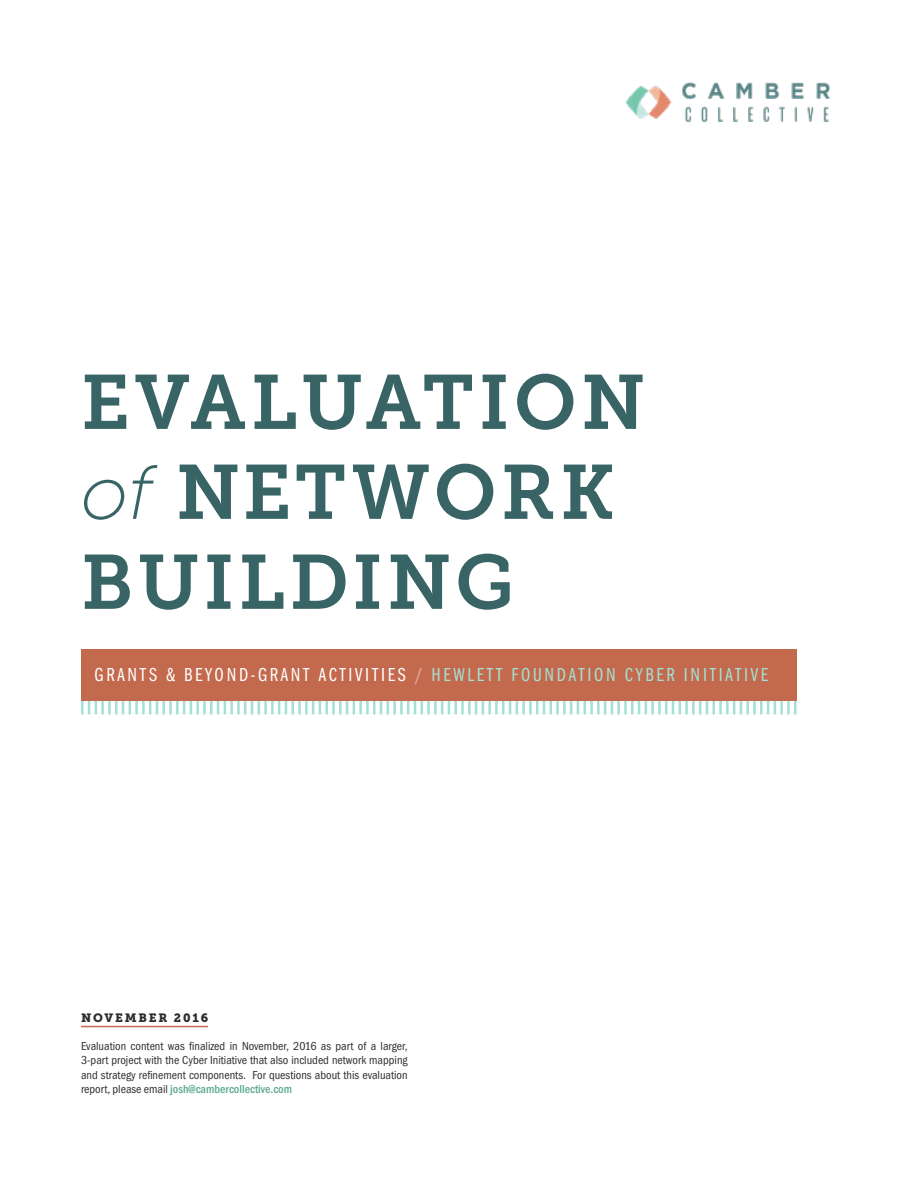
<style>
.page{position:relative;width:918px;height:1188px;background:#fff}
.page>*{position:absolute;margin:0;border:0;box-sizing:border-box;transform-origin:0 0}
.t1{font:76.5px/90px "Museo Slab 700";letter-spacing:.05em;color:#386465}
.t2{font:19.5px "Franklin Got Itc TOT Boo Com";letter-spacing:.14em;color:#a4e1d4}
.t3{font:12px/14.4px "Franklin Got Itc TOT Boo Con";color:#2d2d2d;text-align:justify}
.t4{font:12px "Franklin Got Itc TOT Med Con";color:#59a88f}
.t5{font:12px "Museo Slab 900";letter-spacing:.15em;color:#2d2d2d}
.s1{font-family:"Museo Slab 100";font-style:italic}
.s2{color:#fff}
.s3{color:#e1b4a6}
.s4{font-family:"Franklin Got Itc TOT Boo Con";color:#2d2d2d}
</style>
<div class="page">
<img style="left:625px;top:82px;width:205px;height:40px">
<svg style="left:81px;top:701px;width:715px;height:13px"></svg>
<div style="left:81px;top:649px;width:715px;height:52px;background:#c3694d"></div>
<hr style="left:81px;top:1026px;width:127px;height:1px;background:#c3694d">
<h1 class="t1" style="left:81px;top:358px;width:566px">EVALUATION <span class="s1">of</span> NETWORK<br>BUILDING</h1>
<h2 class="t2" style="left:95px;top:663px;width:675px"><span class="s2">GRANTS &amp; BEYOND-GRANT ACTIVITIES</span> <span class="s3">/</span> HEWLETT FOUNDATION CYBER INITIATIVE</h2>
<p class="t5" style="left:81px;top:1011px;width:129px">NOVEMBER 2016</p>
<p class="t3" style="left:81px;top:1039px;width:328px">Evaluation content was finalized in November, 2016 as part of a larger, 3-part project with the Cyber Initiative that also included network mapping and strategy refinement components. For questions about this evaluation</p>
<p class="t4" style="left:81px;top:1082px;width:213px"><span class="s4">report, please email</span> josh@cambercollective.com</p>
</div>
